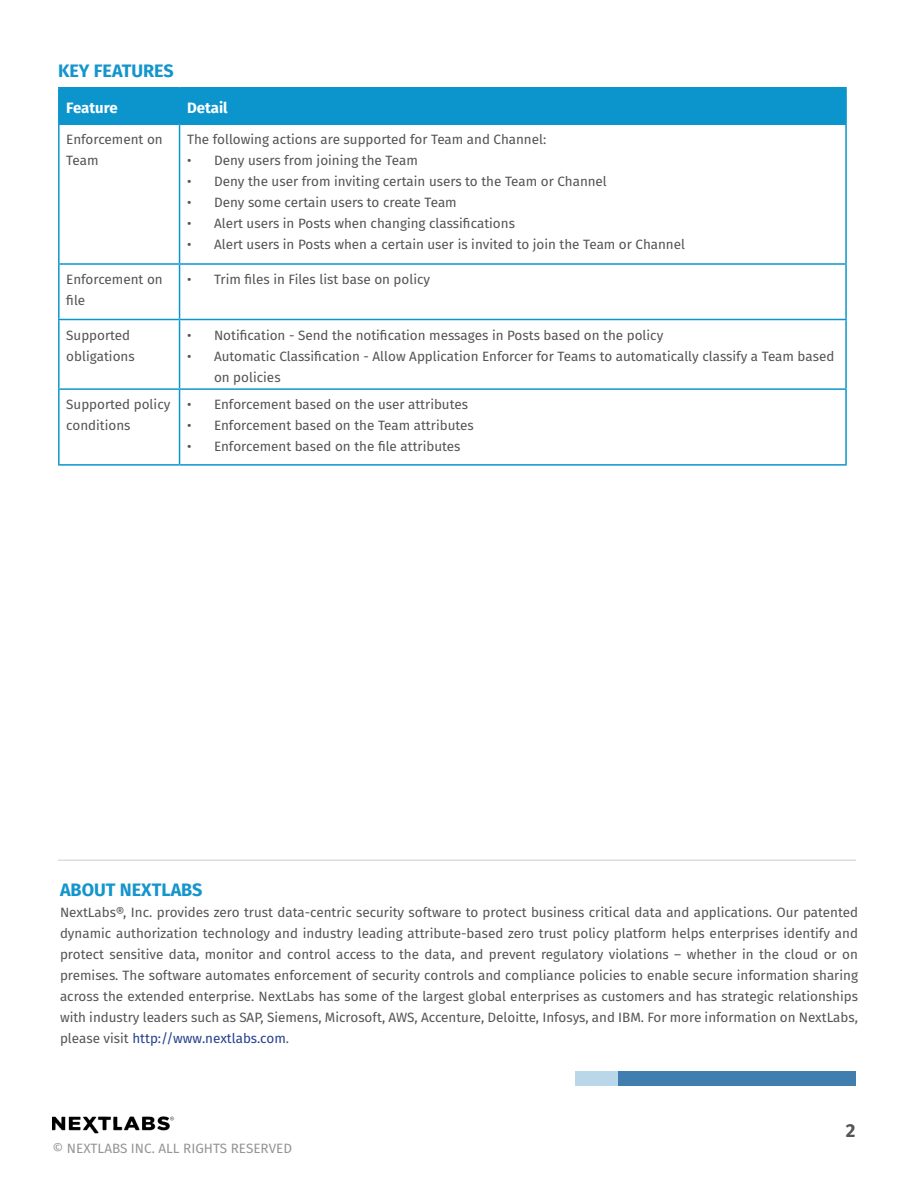
<style>
.page{position:relative;width:918px;height:1188px;background:#fff}
.page>*{position:absolute;margin:0;border:0;box-sizing:border-box;transform-origin:0 0}
.t1{font:700 18.75px "Fira Sans";color:#555}
.t2{font:700 18px "Fira Sans";color:#1495cc}
.t3{font:700 15px "Fira Sans";color:#fff}
.t4{font:13.5px/21px "Fira Sans";color:#555;text-align:justify}
.t5{font:13.5px/21px "Fira Sans";color:#545454}
.t6{font:13.5px "Fira Sans";color:#939598}
.s1{color:#25408f}
</style>
<div class="page">
<div style="left:59px;top:88px;width:787px;height:35px;background:#0c95cc"></div>
<hr style="left:58px;top:87px;width:122px;height:1px;background:#0c95cc">
<hr style="left:58px;top:89px;width:2px;height:34px;background:#0c95cc">
<hr style="left:180px;top:87px;width:667px;height:1px;background:#0c95cc">
<hr style="left:179px;top:89px;width:1px;height:34px;background:#0c95cc">
<hr style="left:845px;top:89px;width:2px;height:34px;background:#0c95cc">
<hr style="left:58px;top:123px;width:122px;height:2px;background:#0c95cc">
<hr style="left:58px;top:125px;width:2px;height:138px;background:#0c95cc">
<hr style="left:180px;top:123px;width:667px;height:2px;background:#0c95cc">
<hr style="left:179px;top:125px;width:1px;height:138px;background:#0c95cc">
<hr style="left:845px;top:125px;width:2px;height:138px;background:#0c95cc">
<hr style="left:58px;top:263px;width:122px;height:2px;background:#0c95cc">
<hr style="left:58px;top:265px;width:2px;height:54px;background:#0c95cc">
<hr style="left:180px;top:263px;width:667px;height:2px;background:#0c95cc">
<hr style="left:179px;top:265px;width:1px;height:54px;background:#0c95cc">
<hr style="left:845px;top:265px;width:2px;height:54px;background:#0c95cc">
<hr style="left:58px;top:319px;width:122px;height:1px;background:#0c95cc">
<hr style="left:58px;top:320px;width:2px;height:68px;background:#0c95cc">
<hr style="left:180px;top:319px;width:667px;height:1px;background:#0c95cc">
<hr style="left:179px;top:320px;width:1px;height:68px;background:#0c95cc">
<hr style="left:845px;top:320px;width:2px;height:68px;background:#0c95cc">
<hr style="left:58px;top:388px;width:122px;height:2px;background:#0c95cc">
<hr style="left:58px;top:390px;width:2px;height:74px;background:#0c95cc">
<hr style="left:180px;top:388px;width:667px;height:2px;background:#0c95cc">
<hr style="left:179px;top:390px;width:1px;height:74px;background:#0c95cc">
<hr style="left:845px;top:390px;width:2px;height:74px;background:#0c95cc">
<hr style="left:58px;top:464px;width:122px;height:2px;background:#0c95cc">
<hr style="left:180px;top:464px;width:667px;height:2px;background:#0c95cc">
<div style="left:576px;top:1071px;width:42px;height:15px;background:#b9d7e8"></div>
<div style="left:618px;top:1071px;width:238px;height:15px;background:#3f7eaf"></div>
<hr style="left:58px;top:860px;width:798px;height:1px;background:#ddddde">
<img style="left:52px;top:1116px;width:123px;height:18px">
<h2 class="t2" style="left:58px;top:55px;width:117px">KEY FEATURES</h2>
<p class="t3" style="left:66px;top:95px;width:53px">Feature</p>
<p class="t3" style="left:187px;top:95px;width:42px">Detail</p>
<p class="t5" style="left:66px;top:129px;width:98px">Enforcement on<br>Team</p>
<p class="t5" style="left:187px;top:129px;width:361px">The following actions are supported for Team and Channel:</p>
<p class="t5" style="left:187px;top:150px;width:232px">• Deny users from joining the Team</p>
<p class="t5" style="left:187px;top:171px;width:421px">• Deny the user from inviting certain users to the Team or Channel</p>
<p class="t5" style="left:187px;top:192px;width:271px">• Deny some certain users to create Team</p>
<p class="t5" style="left:187px;top:213px;width:329px">• Alert users in Posts when changing classifications</p>
<p class="t5" style="left:187px;top:234px;width:500px">• Alert users in Posts when a certain user is invited to join the Team or Channel</p>
<p class="t5" style="left:66px;top:269px;width:98px">Enforcement on file</p>
<p class="t5" style="left:187px;top:269px;width:245px">• Trim files in Files list base on policy</p>
<p class="t5" style="left:66px;top:324px;width:70px">Supported obligations</p>
<p class="t5" style="left:187px;top:324px;width:478px">• Notification - Send the notification messages in Posts based on the policy</p>
<p class="t5" style="left:214px;top:345px;width:622px;text-indent:-27px">• Automatic Classification - Allow Application Enforcer for Teams to automatically classify a Team based on policies</p>
<p class="t5" style="left:66px;top:394px;width:106px">Supported policy conditions</p>
<p class="t5" style="left:187px;top:394px;width:283px">• Enforcement based on the user attributes</p>
<p class="t5" style="left:187px;top:415px;width:288px">• Enforcement based on the Team attributes</p>
<p class="t5" style="left:187px;top:436px;width:275px">• Enforcement based on the file attributes</p>
<h2 class="t2" style="left:60px;top:874px;width:144px">ABOUT NEXTLABS</h2>
<p class="t4" style="left:60px;top:901px;width:800px">NextLabs®, Inc. provides zero trust data-centric security software to protect business critical data and applications. Our patented dynamic authorization technology and industry leading attribute-based zero trust policy platform helps enterprises identify and protect sensitive data, monitor and control access to the data, and prevent regulatory violations – whether in the cloud or on premises. The software automates enforcement of security controls and compliance policies to enable secure information sharing across the extended enterprise. NextLabs has some of the largest global enterprises as customers and has strategic relationships with industry leaders such as SAP, Siemens, Microsoft, AWS, Accenture, Deloitte, Infosys, and IBM. For more information on NextLabs, please visit <span class="s1">http://www.nextlabs.com</span>.</p>
<p class="t6" style="left:52px;top:1138px;width:241px">© NEXTLABS INC. ALL RIGHTS RESERVED</p>
<h1 class="t1" style="left:846px;top:1115px;width:11px">2</h1>
</div>
